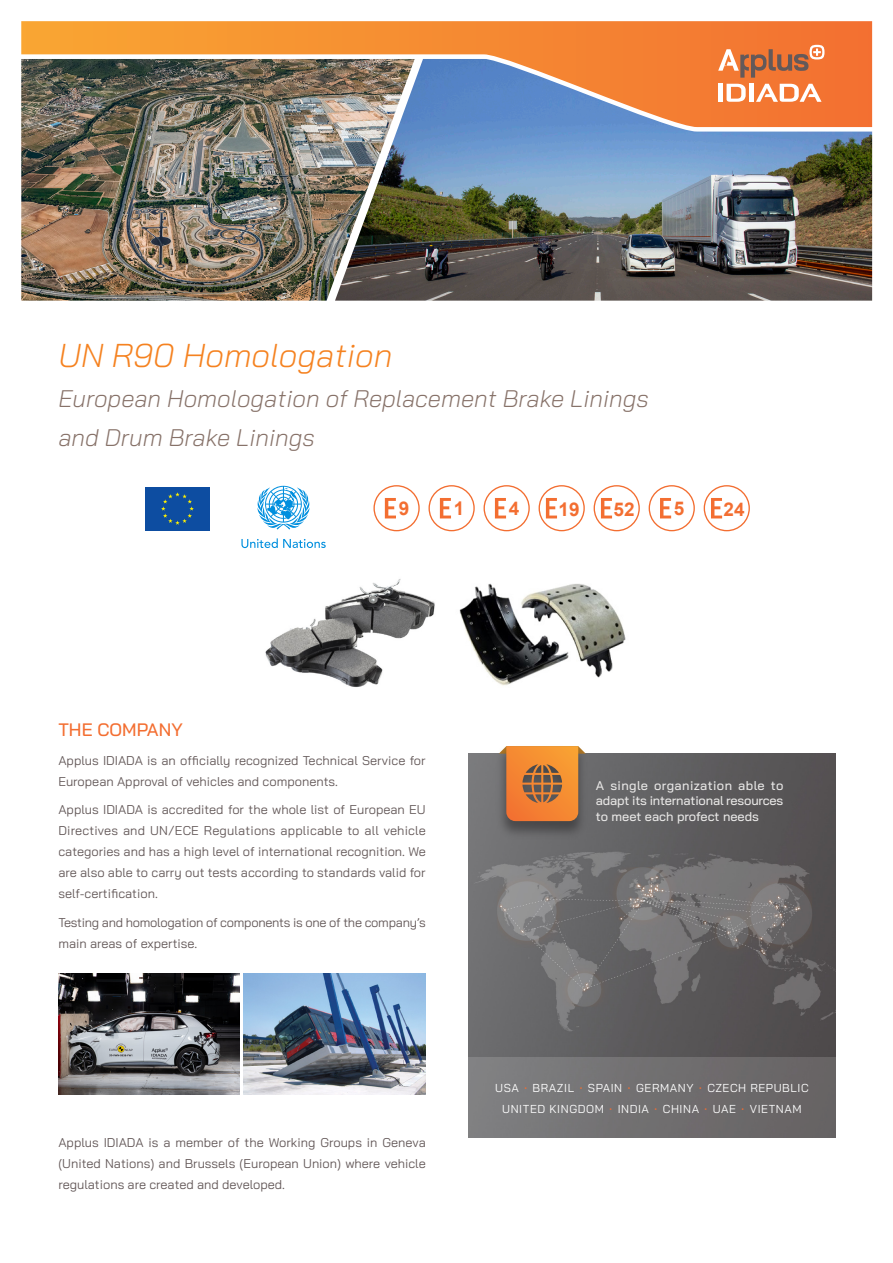
<style>
.page{position:relative;width:893px;height:1263px;background:#fff}
.page>*{position:absolute;margin:0;border:0;box-sizing:border-box;transform-origin:0 0}
.t1{font:italic 300 33px "Bai Jamjuree";color:#f58220}
.t2{font:italic 300 24px/39px "Bai Jamjuree";color:#877269}
.t3{font:700 18.9px "Arial";color:#f36e31}
.t4{font:500 18px "Bai Jamjuree";color:#f36e31}
.t5{font:12.75px/21px "Bai Jamjuree";color:#645959;text-align:justify}
.t6{font:500 12.75px/15.3px "Bai Jamjuree";letter-spacing:-.015em;color:#e7e6e5;text-align:justify}
.t7{font:12.75px/21px "Bai Jamjuree";letter-spacing:-.02em;color:#645959}
.t8{font:11.55px/21px "Bai Jamjuree";letter-spacing:.05em;color:#fff;text-align:center}
.s1{font-size:14.85px;color:#f36e31}
</style>
<div class="page">
<div style="left:428px;top:485px;width:46px;height:46px;border:1px solid #f36e31;border-radius:50%"></div>
<svg style="left:440px;top:498px;width:11px;height:20px"></svg>
<div style="left:648px;top:485px;width:46px;height:46px;border:1px solid #f36e31;border-radius:50%"></div>
<svg style="left:660px;top:498px;width:11px;height:20px"></svg>
<div style="left:483px;top:485px;width:46px;height:46px;border:1px solid #f36e31;border-radius:50%"></div>
<svg style="left:495px;top:498px;width:11px;height:20px"></svg>
<div style="left:373px;top:485px;width:46px;height:46px;border:1px solid #f36e31;border-radius:50%"></div>
<svg style="left:385px;top:498px;width:11px;height:20px"></svg>
<div style="left:703px;top:485px;width:46px;height:46px;border:1px solid #f36e31;border-radius:50%"></div>
<svg style="left:711px;top:498px;width:11px;height:20px"></svg>
<div style="left:538px;top:485px;width:46px;height:46px;border:1px solid #f36e31;border-radius:50%"></div>
<svg style="left:546px;top:498px;width:11px;height:20px"></svg>
<div style="left:593px;top:485px;width:46px;height:46px;border:1px solid #f36e31;border-radius:50%"></div>
<svg style="left:601px;top:498px;width:11px;height:20px"></svg>
<svg style="left:241px;top:486px;width:85px;height:62px"></svg>
<div style="left:144px;top:486px;width:67px;height:46px;background:#0d4da1"></div>
<svg style="left:161px;top:492px;width:33px;height:33px"></svg>
<img style="left:414px;top:132px;width:458px;height:169px">
<img style="left:21px;top:132px;width:393px;height:169px">
<svg style="left:21px;top:21px;width:852px;height:111px"></svg>
<svg style="left:718px;top:45px;width:106px;height:33px"></svg>
<hr style="left:718px;top:84px;width:4px;height:18px;background:#fff">
<svg style="left:726px;top:84px;width:19px;height:18px"></svg>
<hr style="left:749px;top:84px;width:4px;height:18px;background:#fff">
<svg style="left:756px;top:84px;width:65px;height:18px"></svg>
<img style="left:265px;top:579px;width:170px;height:108px">
<img style="left:459px;top:583px;width:167px;height:103px">
<img style="left:58px;top:973px;width:181px;height:121px">
<img style="left:243px;top:973px;width:183px;height:121px">
<img style="left:469px;top:754px;width:366px;height:303px">
<div style="left:469px;top:1057px;width:366px;height:80px;background:linear-gradient(to right,#7f8081,#656162)"></div>
<img style="left:491px;top:753px;width:102px;height:92px">
<svg style="left:499px;top:746px;width:86px;height:75px"></svg>
<h1 class="t1" style="left:58px;top:327px;width:335px">UN R90 Homologation</h1>
<h2 class="t2" style="left:58px;top:379px;width:592px">European Homologation of Replacement Brake Linings and Drum Brake Linings</h2>
<h3 class="t3" style="left:399px;top:495px;width:12px">9</h3>
<h3 class="t3" style="left:454px;top:495px;width:12px">1</h3>
<h3 class="t3" style="left:509px;top:495px;width:12px">4</h3>
<h3 class="t3" style="left:558px;top:496px;width:23px">19</h3>
<h3 class="t3" style="left:613px;top:496px;width:23px">52</h3>
<h3 class="t3" style="left:674px;top:495px;width:12px">5</h3>
<h3 class="t3" style="left:723px;top:496px;width:23px">24</h3>
<h3 class="t4" style="left:58px;top:719px;width:126px">THE COMPANY</h3>
<p class="t5" style="left:58px;top:750px;width:369px">Applus IDIADA is an officially recognized Technical Service for<br>European Approval of vehicles and components.</p>
<p class="t5" style="left:58px;top:799px;width:369px">Applus IDIADA is accredited for the whole list of European EU Directives and UN/ECE Regulations applicable to all vehicle categories and has a high level of international recognition. We are also able to carry out tests according to standards valid for self-certification.</p>
<p class="t7" style="left:58px;top:912px;width:369px">Testing and homologation of components is one of the company’s main areas of expertise.</p>
<p class="t5" style="left:58px;top:1131px;width:369px">Applus IDIADA is a member of the Working Groups in Geneva (United Nations) and Brussels (European Union) where vehicle regulations are created and developed.</p>
<p class="t6" style="left:596px;top:778px;width:189px">A single organization able to adapt its international resources to meet each profect needs</p>
<p class="t8" style="left:495px;top:1077px;width:315px">USA <span class="s1">·</span> BRAZIL <span class="s1">·</span> SPAIN <span class="s1">·</span> GERMANY <span class="s1">·</span> CZECH REPUBLIC<br>UNITED KINGDOM <span class="s1">·</span> INDIA <span class="s1">·</span> CHINA <span class="s1">·</span> UAE <span class="s1">·</span> VIETNAM</p>
</div>
